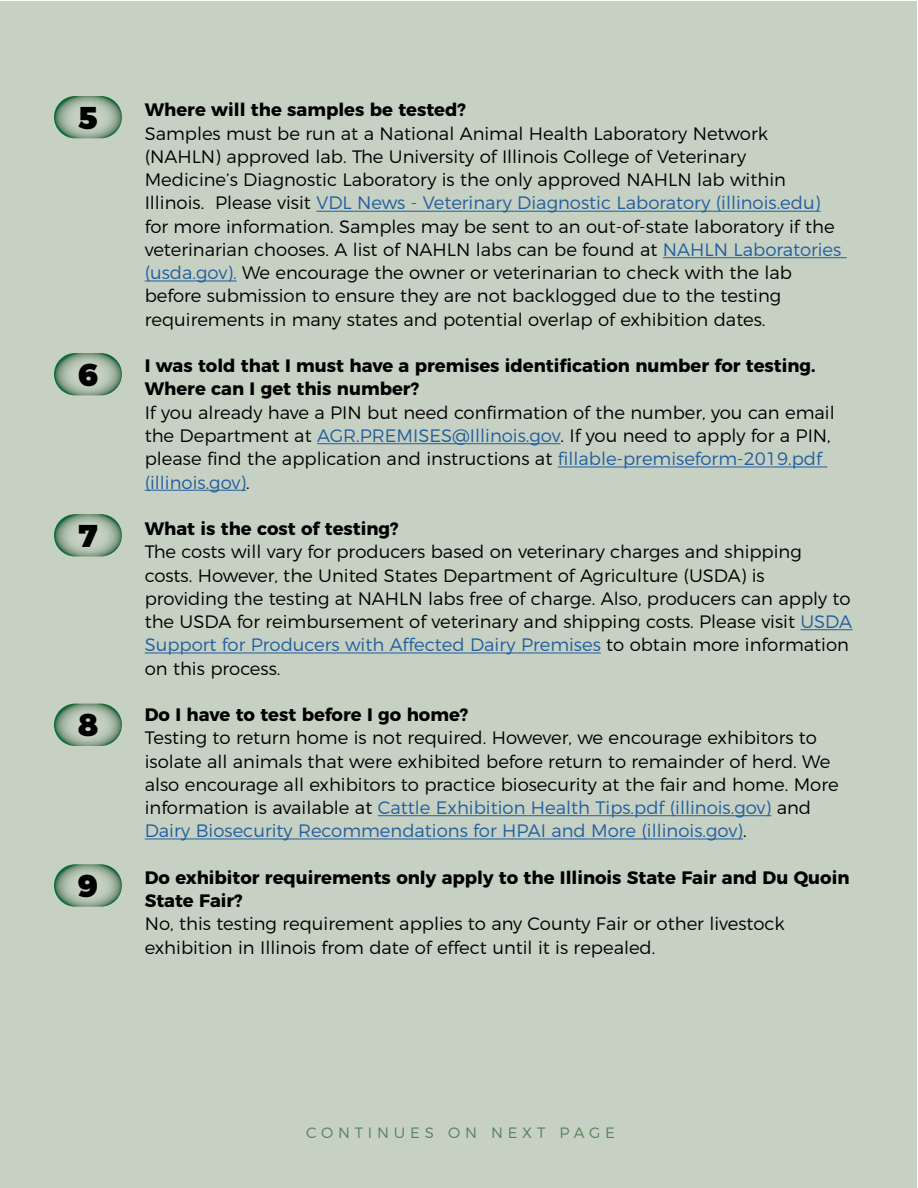
<style>
.page{position:relative;width:918px;height:1188px;background:#fff}
.page>*{position:absolute;margin:0;border:0;box-sizing:border-box;transform-origin:0 0}
.t1{font:900 31.5px "Montserrat";color:#000}
.t2{font:300 18px/23.2px "Montserrat";color:#000}
.t3{font:700 18px/23.2px "Montserrat";color:#000}
.t4{font:300 15px "Montserrat";letter-spacing:.32em;color:#55845b}
.s1{color:#215e9e}
</style>
<div class="page">
<div style="left:1px;top:1px;width:916px;height:1186px;background:#c6d0c3"></div>
<hr style="left:316px;top:211px;width:505px;height:1px;background:#215e9e">
<hr style="left:663px;top:257px;width:184px;height:1px;background:#215e9e">
<hr style="left:145px;top:281px;width:92px;height:1px;background:#215e9e">
<hr style="left:317px;top:443px;width:243px;height:1px;background:#215e9e">
<hr style="left:558px;top:467px;width:269px;height:1px;background:#215e9e">
<hr style="left:145px;top:490px;width:101px;height:1px;background:#215e9e">
<hr style="left:800px;top:629px;width:53px;height:1px;background:#215e9e">
<hr style="left:145px;top:653px;width:456px;height:1px;background:#215e9e">
<hr style="left:378px;top:815px;width:393px;height:1px;background:#215e9e">
<hr style="left:145px;top:839px;width:598px;height:1px;background:#215e9e">
<svg style="left:54px;top:96px;width:68px;height:42px"></svg>
<svg style="left:54px;top:353px;width:68px;height:42px"></svg>
<svg style="left:54px;top:514px;width:68px;height:42px"></svg>
<svg style="left:54px;top:704px;width:68px;height:42px"></svg>
<svg style="left:54px;top:864px;width:68px;height:43px"></svg>
<h1 class="t1" style="left:78px;top:91px;width:21px">5</h1>
<h1 class="t1" style="left:78px;top:348px;width:22px">6</h1>
<h1 class="t1" style="left:78px;top:509px;width:21px">7</h1>
<h1 class="t1" style="left:78px;top:698px;width:22px">8</h1>
<h1 class="t1" style="left:78px;top:859px;width:22px">9</h1>
<p class="t3" style="left:145px;top:97px;width:323px">Where will the samples be tested?</p>
<p class="t2" style="left:145px;top:120px;width:698px">Samples must be run at a National Animal Health Laboratory Network (NAHLN) approved lab. The University of Illinois College of Veterinary Medicine’s Diagnostic Laboratory is the only approved NAHLN lab within Illinois. Please visit <span class="s1">VDL News - Veterinary Diagnostic Laboratory (illinois.edu) </span>for more information. Samples may be sent to an out-of-state laboratory if the veterinarian chooses. A list of NAHLN labs can be found at <span class="s1">NAHLN Laboratories (usda.gov).</span> We encourage the owner or veterinarian to check with the lab before submission to ensure they are not backlogged due to the testing requirements in many states and potential overlap of exhibition dates.</p>
<p class="t3" style="left:145px;top:353px;width:672px">I was told that I must have a premises identification number for testing.<br>Where can I get this number?</p>
<p class="t2" style="left:145px;top:399px;width:692px">If you already have a PIN but need confirmation of the number, you can email the Department at <span class="s1">AGR.PREMISES@Illinois.gov</span>. If you need to apply for a PIN, please find the application and instructions at <span class="s1">fillable-premiseform-2019.pdf (illinois.gov)</span>.</p>
<p class="t3" style="left:145px;top:516px;width:255px">What is the cost of testing?</p>
<p class="t2" style="left:145px;top:539px;width:709px">The costs will vary for producers based on veterinary charges and shipping costs. However, the United States Department of Agriculture (USDA) is providing the testing at NAHLN labs free of charge. Also, producers can apply to the USDA for reimbursement of veterinary and shipping costs. Please visit <span class="s1">USDA Support for Producers with Affected Dairy Premises</span> to obtain more information on this process.</p>
<p class="t3" style="left:145px;top:702px;width:325px">Do I have to test before I go home?</p>
<p class="t2" style="left:145px;top:725px;width:695px">Testing to return home is not required. However, we encourage exhibitors to isolate all animals that were exhibited before return to remainder of herd. We also encourage all exhibitors to practice biosecurity at the fair and home. More information is available at <span class="s1">Cattle Exhibition Health Tips.pdf (illinois.gov)</span> and <span class="s1">Dairy Biosecurity Recommendations for HPAI and More (illinois.gov)</span>.</p>
<p class="t3" style="left:145px;top:864px;width:706px">Do exhibitor requirements only apply to the Illinois State Fair and Du Quoin<br>State Fair?</p>
<p class="t2" style="left:145px;top:911px;width:642px">No, this testing requirement applies to any County Fair or other livestock exhibition in Illinois from date of effect until it is repealed.</p>
<p class="t4" style="left:306px;top:1121px;width:310px">CONTINUES ON NEXT PAGE</p>
</div>
